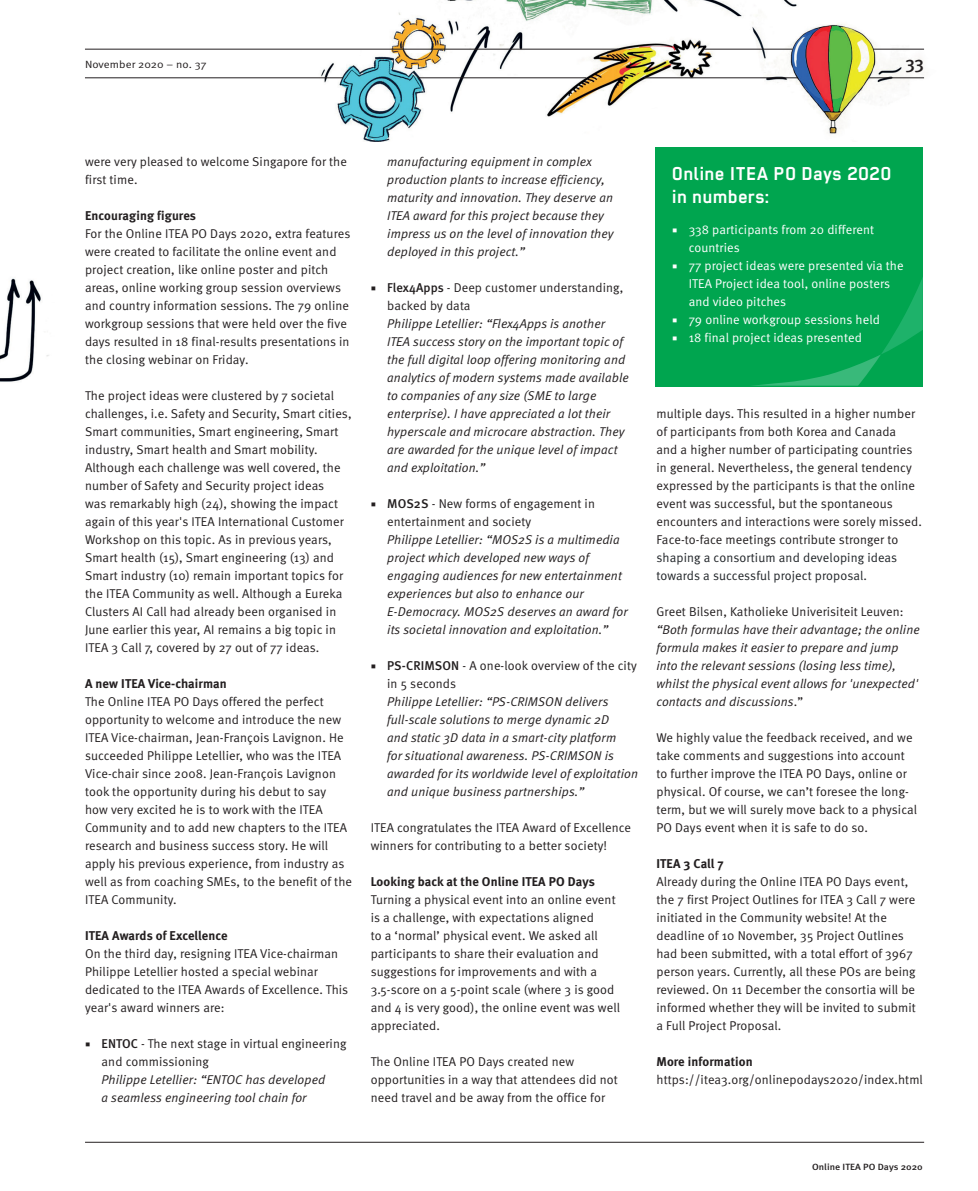
<style>
.page{position:relative;width:978px;height:1191px;background:#fff}
.page>*{position:absolute;margin:0;border:0;box-sizing:border-box;transform-origin:0 0}
.box_header-wit{font:700 21px/22.5px "Regular";letter-spacing:.01em;color:#fff}
.t1{font:500 18px "Meta";color:#231f20}
.body{font:12.75px/18px "Meta Normal";letter-spacing:.01em;color:#231f20}
.body-2{font:italic 12.75px/18px "Meta Normal";letter-spacing:.01em;color:#231f20}
.t2{font:12.75px/18px "Meta Normal";letter-spacing:.01em;color:#fff}
.header-1{font:700 12.75px "Meta";letter-spacing:.01em;color:#231f20}
.body-3{font:700 12.75px "Meta";letter-spacing:.01em;color:#231f20}
.t3{font:10.5px "Meta Normal";letter-spacing:.005em;color:#231f20;scale:1.1 1}
.t4{font:500 9px "Meta";letter-spacing:.005em;color:#231f20;scale:1.1 1}
.s1{font-family:"Meta";font-weight:500;font-style:normal}
.s2{font-style:normal}
.s3{color:#212529}
</style>
<div class="page">
<img style="left:0;top:48px;width:162px;height:1094px">
<img style="left:302px;top:0;width:623px;height:142px">
<div style="left:655px;top:148px;width:268px;height:239px;background:#00a54f"></div>
<svg style="left:752px;top:277px;width:171px;height:109px"></svg>
<hr style="left:85px;top:1142px;width:839px;height:1px;background:#231f20">
<hr style="left:644px;top:78px;width:153px;height:1px;background:#231f20">
<hr style="left:704px;top:49px;width:88px;height:1px;background:#231f20">
<hr style="left:873px;top:49px;width:51px;height:1px;background:#231f20">
<hr style="left:868px;top:78px;width:56px;height:1px;background:#231f20">
<hr style="left:85px;top:78px;width:258px;height:1px;background:#231f20">
<hr style="left:418px;top:78px;width:168px;height:1px;background:#231f20">
<hr style="left:85px;top:49px;width:533px;height:1px;background:#231f20">
<svg style="left:86px;top:1042px;width:4px;height:4px"></svg>
<p class="t3" style="left:85px;top:58px;width:112px">November 2020 – no. 37</p>
<p class="t1" style="left:905px;top:52px;width:20px">33</p>
<p class="body" style="left:85px;top:152px;width:264px">were very pleased to welcome Singapore for the first time.</p>
<p class="header-1" style="left:85px;top:208px;width:112px">Encouraging figures</p>
<p class="body" style="left:85px;top:224px;width:267px">For the Online ITEA PO Days 2020, extra features were created to facilitate the online event and project creation, like online poster and pitch areas, online working group session overviews and country information sessions. The 79 online workgroup sessions that were held over the five days resulted in 18 final-results presentations in the closing webinar on Friday.</p>
<p class="body" style="left:85px;top:386px;width:268px">The project ideas were clustered by 7 societal challenges, i.e. Safety and Security, Smart cities, Smart communities, Smart engineering, Smart industry, Smart health and Smart mobility.<br>Although each challenge was well covered, the number of Safety and Security project ideas<br>was remarkably high (24), showing the impact again of this year's ITEA International Customer Workshop on this topic. As in previous years, Smart health (15), Smart engineering (13) and Smart industry (10) remain important topics for the ITEA Community as well. Although a Eureka Clusters AI Call had already been organised in June earlier this year, AI remains a big topic in ITEA 3 Call 7, covered by 27 out of 77 ideas.</p>
<p class="header-1" style="left:85px;top:676px;width:143px">A new ITEA Vice-chairman</p>
<p class="body" style="left:85px;top:692px;width:269px">The Online ITEA PO Days offered the perfect opportunity to welcome and introduce the new ITEA Vice-chairman, Jean-François Lavignon. He succeeded Philippe Letellier, who was the ITEA Vice-chair since 2008. Jean-François Lavignon took the opportunity during his debut to say how very excited he is to work with the ITEA Community and to add new chapters to the ITEA research and business success story. He will apply his previous experience, from industry as well as from coaching SMEs, to the benefit of the ITEA Community.</p>
<p class="header-1" style="left:85px;top:928px;width:144px">ITEA Awards of Excellence</p>
<p class="body" style="left:85px;top:944px;width:265px">On the third day, resigning ITEA Vice-chairman Philippe Letellier hosted a special webinar dedicated to the ITEA Awards of Excellence. This year's award winners are:</p>
<p class="body-2" style="left:102px;top:1034px;width:246px"><span class="s1">ENTOC</span> <span class="s2">- The next stage in virtual engineering and commissioning<br></span>Philippe Letellier: “ENTOC has developed<br>a seamless engineering tool chain for</p>
<p class="body-2" style="left:387px;top:152px;width:228px">manufacturing equipment in complex production plants to increase efficiency, maturity and innovation. They deserve an ITEA award for this project because they impress us on the level of innovation they deployed in this project.”</p>
<p class="body-2" style="left:387px;top:278px;width:243px"><span class="s1">Flex4Apps</span> <span class="s2">- Deep customer understanding, backed by data<br></span>Philippe Letellier: “Flex4Apps is another ITEA success story on the important topic of the full digital loop offering monitoring and analytics of modern systems made available to companies of any size (SME to large enterprise). I have appreciated a lot their hyperscale and microcare abstraction. They are awarded for the unique level of impact and exploitation.”</p>
<p class="body-2" style="left:387px;top:494px;width:242px"><span class="s1">MOS2S</span> <span class="s2">- New forms of engagement in entertainment and society<br></span>Philippe Letellier: “MOS2S is a multimedia project which developed new ways of engaging audiences for new entertainment experiences but also to enhance our E-Democracy. MOS2S deserves an award for its societal innovation and exploitation.”</p>
<p class="body-2" style="left:387px;top:656px;width:252px"><span class="s1">PS-CRIMSON</span> <span class="s2">- A one-look overview of the city in 5 seconds<br></span>Philippe Letellier: “PS-CRIMSON delivers full-scale solutions to merge dynamic 2D<br>and static 3D data in a smart-city platform<br>for situational awareness. PS-CRIMSON is awarded for its worldwide level of exploitation and unique business partnerships.”</p>
<p class="body" style="left:371px;top:818px;width:262px">ITEA congratulates the ITEA Award of Excellence winners for contributing to a better society!</p>
<p class="body-3" style="left:371px;top:874px;width:226px">Looking back at the Online ITEA PO Days</p>
<p class="body" style="left:371px;top:890px;width:251px">Turning a physical event into an online event is a challenge, with expectations aligned<br>to a ‘normal’ physical event. We asked all participants to share their evaluation and suggestions for improvements and with a 3.5-score on a 5-point scale (where 3 is good and 4 is very good), the online event was well appreciated.</p>
<p class="body" style="left:371px;top:1052px;width:249px">The Online ITEA PO Days created new opportunities in a way that attendees did not need travel and be away from the office for</p>
<p class="box_header-wit" style="left:672px;top:162px;width:221px">Online ITEA PO Days 2020 in numbers:</p>
<p class="t2" style="left:689px;top:220px;width:187px">338 participants from 20 different countries</p>
<p class="t2" style="left:689px;top:256px;width:216px">77 project ideas were presented via the<br>ITEA Project idea tool, online posters and video pitches</p>
<p class="t2" style="left:689px;top:310px;width:193px">79 online workgroup sessions held</p>
<p class="t2" style="left:689px;top:328px;width:175px">18 final project ideas presented</p>
<p class="body" style="left:656px;top:404px;width:267px">multiple days. This resulted in a higher number of participants from both Korea and Canada<br>and a higher number of participating countries in general. Nevertheless, the general tendency expressed by the participants is that the online event was successful, but the spontaneous encounters and interactions were sorely missed.<br>Face-to-face meetings contribute stronger to <span class="s3">shaping a consortium and developing ideas towards a successful project proposal.</span></p>
<p class="body-2" style="left:656px;top:602px;width:265px"><span class="s2">Greet Bilsen, Katholieke Univerisiteit Leuven: </span>“Both formulas have their advantage; the online formula makes it easier to prepare and jump into the relevant sessions (losing less time), whilst the physical event allows for 'unexpected' contacts and discussions<span class="s2">.”</span></p>
<p class="body" style="left:656px;top:728px;width:262px">We highly value the feedback received, and we take comments and suggestions into account to further improve the ITEA PO Days, online or physical. Of course, we can’t foresee the long&shy;term, but we will surely move back to a physical PO Days event when it is safe to do so.</p>
<p class="header-1" style="left:656px;top:856px;width:69px">ITEA 3 Call 7</p>
<p class="body" style="left:656px;top:872px;width:261px">Already during the Online ITEA PO Days event, the 7 first Project Outlines for ITEA 3 Call 7 were initiated in the Community website! At the deadline of 10 November, 35 Project Outlines had been submitted, with a total effort of 3967 person years. Currently, all these POs are being reviewed. On 11 December the consortia will be informed whether they will be invited to submit a Full Project Proposal.</p>
<p class="header-1" style="left:656px;top:1054px;width:98px">More information</p>
<p class="body" style="left:656px;top:1070px;width:268px">https://itea3.org/onlinepodays2020/index.html</p>
<p class="t4" style="left:812px;top:1161px;width:102px">Online ITEA PO Days 2020</p>
</div>
